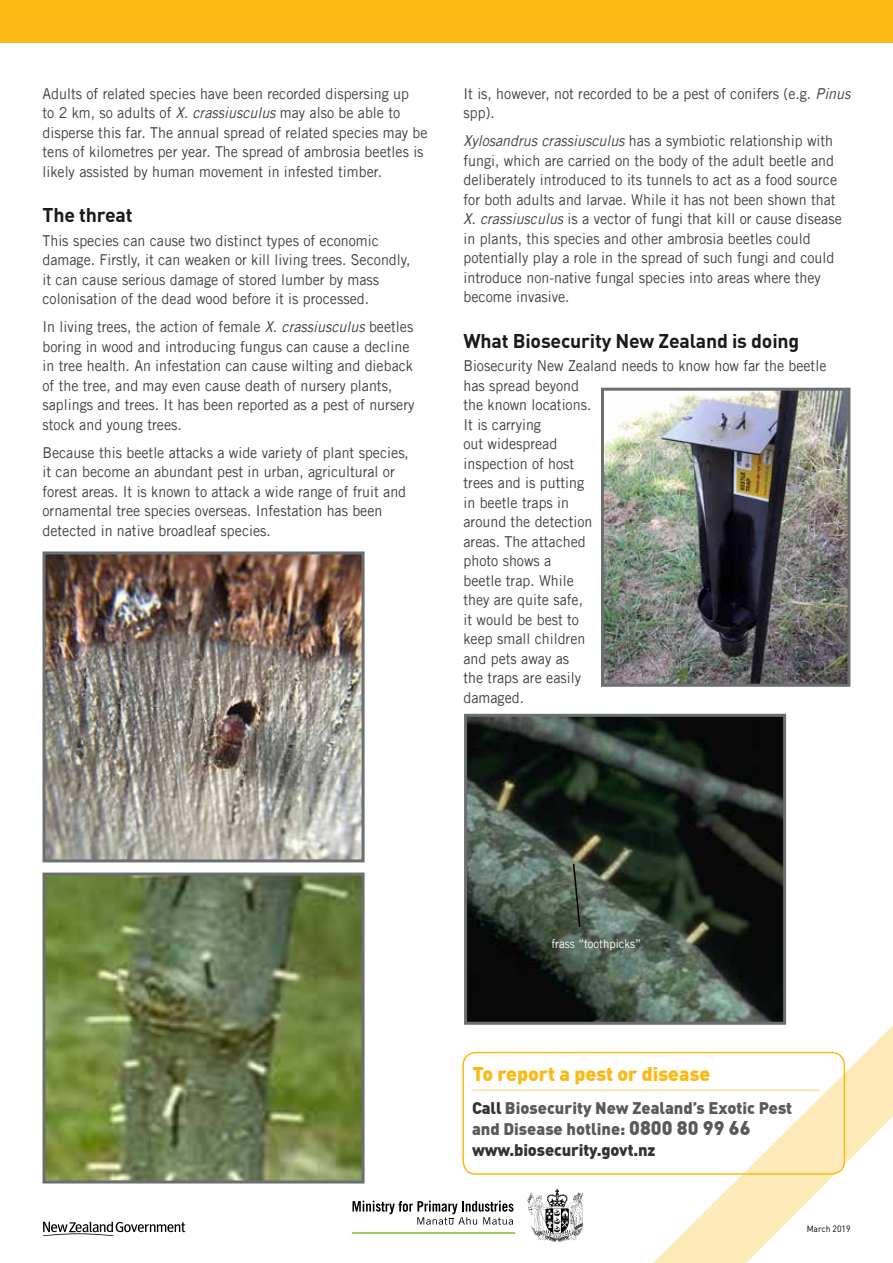
<style>
.page{position:relative;width:893px;height:1263px;background:#fff}
.page>*{position:absolute;margin:0;border:0;box-sizing:border-box;transform-origin:0 0}
._2_body_heading_2{font:700 19.5px "DIN";letter-spacing:-.01em;color:#1a1a1a}
.Body_heading_3{font:900 19.5px "DIN";color:#fdb913}
.Paragraph_Style_1{font:900 16.5px/21px "DIN";color:#58595b}
._3_body_copy{font:15px/19.5px "Trade Gothic LT Std";color:#414042;scale:.95 1}
._3_body_copy-2{font:12px "Trade Gothic LT Std";color:#fff;scale:.95 1}
._2_Table_text{font:9px "DIN";color:#000;scale:.95 1}
.s1{font-style:italic}
.s2{color:#333}
.s3{font-size:19.5px}
</style>
<div class="page">
<div style="left:0;top:0;width:893px;height:43px;background:#fdb913"></div>
<svg style="left:625px;top:1003px;width:268px;height:260px"></svg>
<svg style="left:43px;top:1221px;width:142px;height:15px"></svg>
<svg style="left:352px;top:1201px;width:161px;height:24px"></svg>
<hr style="left:352px;top:1232px;width:164px;height:2px;background:#8dc63f">
<svg style="left:528px;top:1189px;width:56px;height:53px"></svg>
<img style="left:47px;top:555px;width:314px;height:303px">
<div style="left:43px;top:551px;width:322px;height:311px;border:3px solid #6d6e71"></div>
<img style="left:605px;top:392px;width:241px;height:291px">
<div style="left:601px;top:388px;width:249px;height:299px;border:3px solid #6d6e71"></div>
<div style="left:462px;top:1052px;width:383px;height:123px;border:2px solid #fdb913;border-radius:13px"></div>
<hr style="left:472px;top:1089px;width:348px;height:2px;background:#fee097">
<img style="left:47px;top:876px;width:314px;height:303px">
<div style="left:43px;top:872px;width:322px;height:311px;border:3px solid #6d6e71"></div>
<img style="left:468px;top:718px;width:314px;height:303px">
<div style="left:464px;top:714px;width:322px;height:311px;border:3px solid #6d6e71"></div>
<svg style="left:572px;top:862px;width:9px;height:67px"></svg>
<p class="_3_body_copy" style="left:43px;top:83px;width:407px">Adults of related species have been recorded dispersing up<br>to 2 km, so adults of <span class="s1">X. crassiusculus</span> may also be able to disperse this far. The annual spread of related species may be tens of kilometres per year. The spread of ambrosia beetles is likely assisted by human movement in infested timber.</p>
<p class="_2_body_heading_2" style="left:43px;top:202px;width:92px">The threat</p>
<p class="_3_body_copy" style="left:43px;top:230px;width:389px">This species can cause two distinct types of economic damage. Firstly, it can weaken or kill living trees. Secondly, it can cause serious damage of stored lumber by mass colonisation of the dead wood before it is processed.</p>
<p class="_3_body_copy" style="left:43px;top:317px;width:393px">In living trees, the action of female <span class="s1">X. crassiusculus</span> beetles boring in wood and introducing fungus can cause a decline in tree health. An infestation can cause wilting and dieback of the tree, and may even cause death of nursery plants, saplings and trees. It has been reported as a pest of nursery stock and young trees.</p>
<p class="_3_body_copy" style="left:43px;top:442px;width:387px">Because this beetle attacks a wide variety of plant species, it can become an abundant pest in urban, agricultural or forest areas. It is known to attack a wide range of fruit and ornamental tree species overseas. Infestation has been detected in native broadleaf species.</p>
<p class="_3_body_copy" style="left:463px;top:83px;width:409px">It is, however, not recorded to be a pest of conifers (e.g. <span class="s1">Pinus </span>spp).</p>
<p class="_3_body_copy" style="left:463px;top:131px;width:400px"><span class="s1">Xylosandrus crassiusculus</span> has a symbiotic relationship with fungi, which are carried on the body of the adult beetle and deliberately introduced to its tunnels to act as a food source for both adults and larvae. While it has not been shown that <span class="s1">X. crassiusculus</span> is a vector of fungi that kill or cause disease in plants, this species and other ambrosia beetles could potentially play a role in the spread of such fungi and could introduce non-native fungal species into areas where they become invasive.</p>
<p class="_2_body_heading_2" style="left:463px;top:328px;width:337px">What Biosecurity New Zealand is doing</p>
<p class="_3_body_copy" style="left:463px;top:356px;width:384px">Biosecurity New Zealand needs to know how far the beetle has spread beyond<br>the known locations.<br>It is carrying<br>out widespread<br>inspection of host<br>trees and is putting<br>in beetle traps in<br>around the detection<br>areas. The attached<br>photo shows a<br>beetle trap. While<br>they are quite safe,<br>it would be best to<br>keep small children<br>and pets away as<br>the traps are easily<br>damaged.</p>
<p class="_3_body_copy-2" style="left:551px;top:936px;width:96px">frass “toothpicks”</p>
<p class="Body_heading_3" style="left:472px;top:1060px;width:240px">To report a pest or disease</p>
<p class="Paragraph_Style_1" style="left:472px;top:1097px;width:322px"><span class="s2">Call</span> Biosecurity New Zealand’s Exotic Pest and Disease hotline: <span class="s3">0800 80 99 66 </span><span class="s2">www.biosecurity.govt.nz</span></p>
<p class="_2_Table_text" style="left:807px;top:1223px;width:48px">March 2019</p>
</div>
